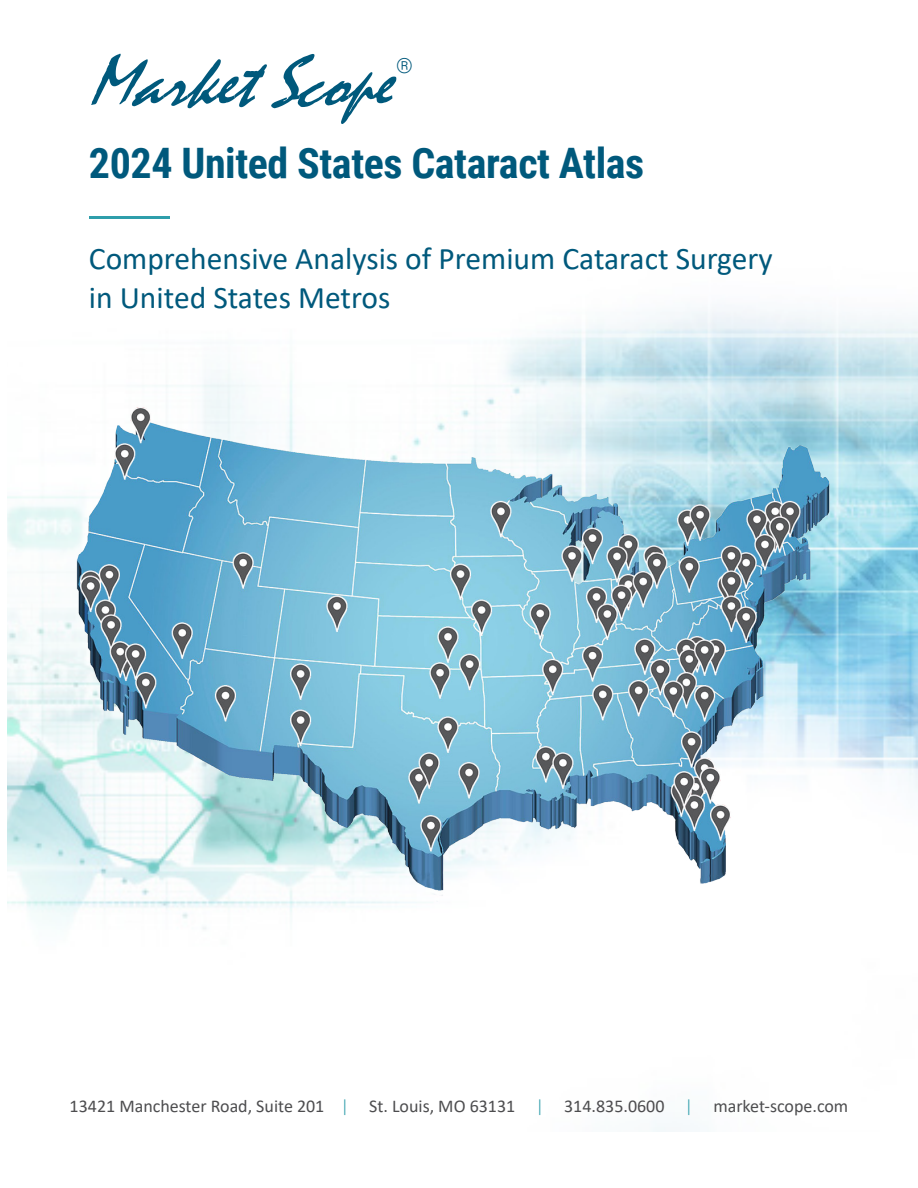
<style>
.page{position:relative;width:918px;height:1188px;background:#fff}
.page>*{position:absolute;margin:0;border:0;box-sizing:border-box;transform-origin:0 0}
.t1{font:700 42px "Roboto Condensed";letter-spacing:-.01em;color:#00597c}
.t2{font:31.5px/38.8px "Calibri";color:#00597c}
.t3{font:300 21px "Roboto Condensed";color:#00597c}
.t4{font:18px "Calibri";color:#4d4d4f}
.s1{font-weight:300;color:#2f9eab}
</style>
<div class="page">
<img style="left:7px;top:326px;width:911px;height:598px">
<svg style="left:91px;top:54px;width:305px;height:70px"></svg>
<hr style="left:89px;top:217px;width:81px;height:2px;background:#2f9eab">
<p class="t3" style="left:396px;top:50px;width:18px">®</p>
<h1 class="t1" style="left:89px;top:134px;width:557px">2024 United States Cataract Atlas</h1>
<h2 class="t2" style="left:89px;top:239px;width:686px">Comprehensive Analysis of Premium Cataract Surgery in United States Metros</h2>
<p class="t4" style="left:70px;top:1094px;width:780px">13421 Manchester Road, Suite 201 <span class="s1">|</span> St. Louis, MO 63131 <span class="s1">|</span> 314.835.0600 <span class="s1">|</span> market-scope.com</p>
</div>
